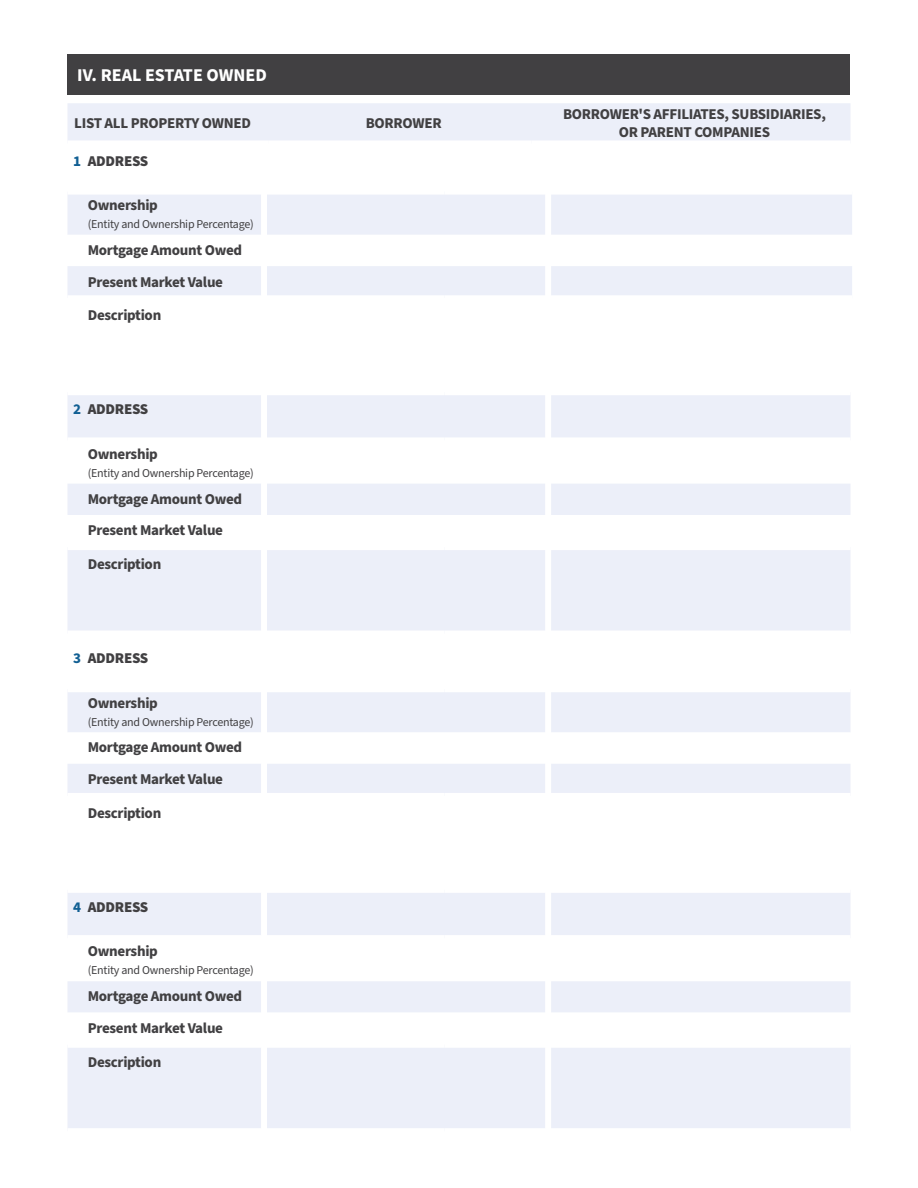
<style>
.page{position:relative;width:918px;height:1188px;background:#fff}
.page>*{position:absolute;margin:0;border:0;box-sizing:border-box;transform-origin:0 0}
.t1{font:700 18px "Source Sans Pro";color:#fff}
.t2{font:700 15px/31.8px "Source Sans Pro";letter-spacing:-.02em;color:#414042}
.t3{font:900 15px "Source Sans Pro";letter-spacing:-.02em;color:#414042}
.t4{font:12px "Source Sans Pro";letter-spacing:-.02em;color:#414042}
.s1{font-weight:700;color:#115f93}
</style>
<div class="page">
<svg style="left:68px;top:195px;width:784px;height:100px"></svg>
<div style="left:68px;top:54px;width:782px;height:41px;background:#414042"></div>
<div style="left:68px;top:103px;width:782px;height:37px;background:#eceff9"></div>
<svg style="left:68px;top:395px;width:782px;height:120px"></svg>
<div style="left:68px;top:550px;width:782px;height:81px;background:#eceff9"></div>
<div style="left:68px;top:437px;width:377px;height:6px;background:#fff"></div>
<div style="left:445px;top:437px;width:405px;height:6px;background:#fff"></div>
<svg style="left:68px;top:692px;width:782px;height:101px"></svg>
<svg style="left:68px;top:893px;width:782px;height:119px"></svg>
<div style="left:68px;top:1048px;width:782px;height:80px;background:#eceff9"></div>
<div style="left:68px;top:935px;width:377px;height:6px;background:#fff"></div>
<div style="left:445px;top:935px;width:405px;height:6px;background:#fff"></div>
<div style="left:545px;top:167px;width:6px;height:964px;background:#fff"></div>
<div style="left:261px;top:167px;width:6px;height:964px;background:#fff"></div>
<p class="t1" style="left:77px;top:63px;width:191px">IV. REAL ESTATE OWNED</p>
<p class="t2" style="left:74px;top:107px;width:178px">LIST ALL PROPERTY OWNED</p>
<p class="t2" style="left:366px;top:107px;width:77px">BORROWER</p>
<p class="t2" style="left:563px;top:105px;width:264px;line-height:18px;text-align:center">BORROWER'S AFFILIATES, SUBSIDIARIES,<br>OR PARENT COMPANIES</p>
<p class="t3" style="left:73px;top:150px;width:77px"><span class="s1">1</span> ADDRESS</p>
<p class="t2" style="left:88px;top:190px;width:72px">Ownership</p>
<p class="t4" style="left:88px;top:216px;width:168px">(Entity and Ownership Percentage)</p>
<p class="t2" style="left:88px;top:234px;width:156px">Mortgage Amount Owed<br>Present Market Value</p>
<p class="t2" style="left:88px;top:300px;width:75px">Description</p>
<p class="t3" style="left:73px;top:399px;width:77px"><span class="s1">2</span> ADDRESS</p>
<p class="t2" style="left:88px;top:438px;width:72px">Ownership</p>
<p class="t4" style="left:88px;top:465px;width:168px">(Entity and Ownership Percentage)</p>
<p class="t2" style="left:88px;top:483px;width:156px">Mortgage Amount Owed<br>Present Market Value</p>
<p class="t2" style="left:88px;top:549px;width:75px">Description</p>
<p class="t3" style="left:73px;top:648px;width:77px"><span class="s1">3</span> ADDRESS</p>
<p class="t2" style="left:88px;top:687px;width:72px">Ownership</p>
<p class="t4" style="left:88px;top:714px;width:168px">(Entity and Ownership Percentage)</p>
<p class="t2" style="left:88px;top:732px;width:156px">Mortgage Amount Owed<br>Present Market Value</p>
<p class="t2" style="left:88px;top:798px;width:75px">Description</p>
<p class="t3" style="left:73px;top:897px;width:77px"><span class="s1">4</span> ADDRESS</p>
<p class="t2" style="left:88px;top:936px;width:72px">Ownership</p>
<p class="t4" style="left:88px;top:962px;width:168px">(Entity and Ownership Percentage)</p>
<p class="t2" style="left:88px;top:981px;width:156px">Mortgage Amount Owed<br>Present Market Value</p>
<p class="t2" style="left:88px;top:1046px;width:75px">Description</p>
</div>
